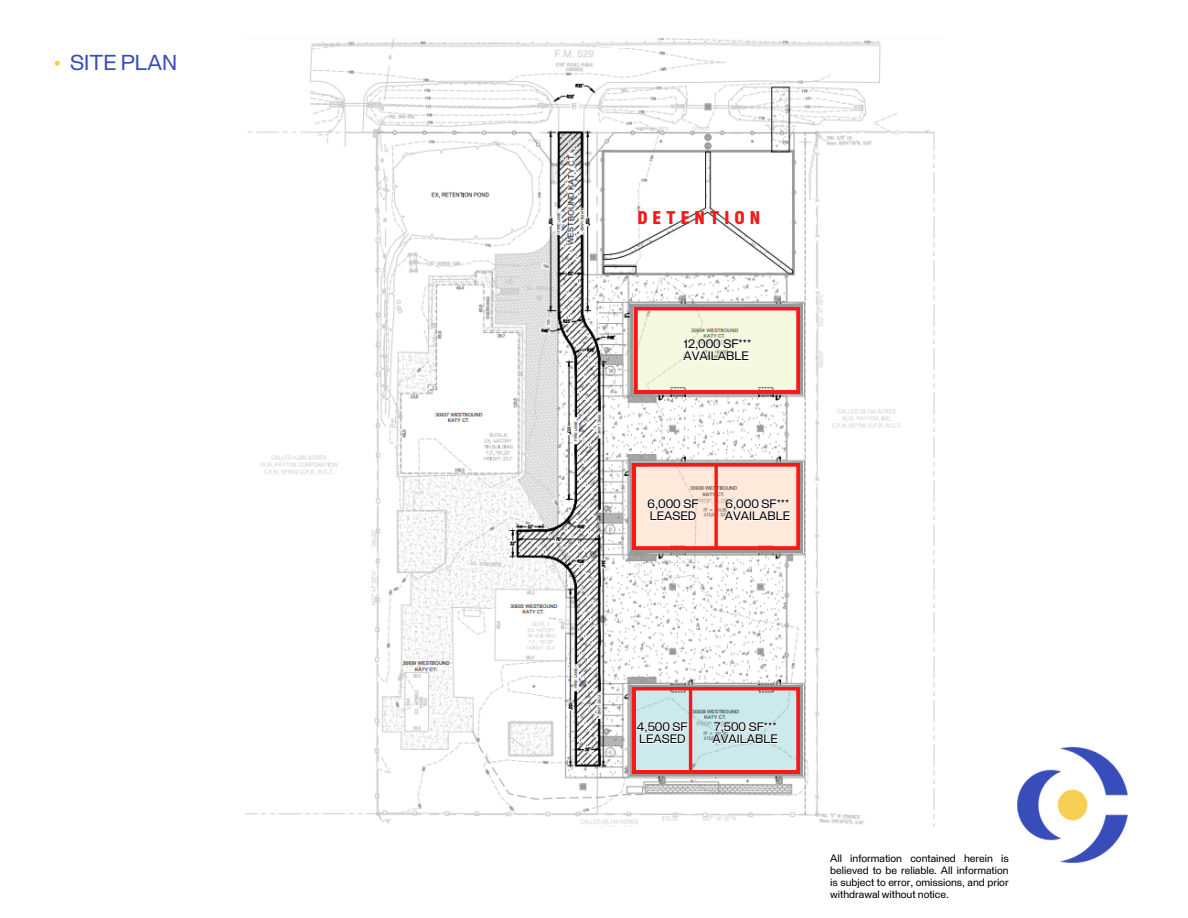
<style>
.page{position:relative;width:1188px;height:918px;background:#fff}
.page>*{position:absolute;margin:0;border:0;box-sizing:border-box;transform-origin:0 0}
.t1{font:21.15px "Staff";color:#384dba}
.t2{font:700 18px "Staff Condensed";letter-spacing:.315em;color:#ff1616}
.t3{font:12px/12px "Staff";color:#000}
.t4{font:10.5px/12.3px "Staff";color:#000;text-align:justify}
</style>
<div class="page">
<img style="left:1017px;top:747px;width:110px;height:115px">
<svg style="left:55px;top:61px;width:5px;height:5px"></svg>
<img style="left:245px;top:39px;width:690px;height:787px">
<svg style="left:634px;top:307px;width:166px;height:86px"></svg>
<svg style="left:633px;top:463px;width:166px;height:87px"></svg>
<svg style="left:633px;top:687px;width:166px;height:86px"></svg>
<h3 class="t1" style="left:70px;top:53px;width:108px">SITE PLAN</h3>
<h2 class="t2" style="left:638px;top:210px;width:124px">DETENTION</h2>
<h3 class="t3" style="left:683px;top:339px;width:69px">12,000 SF***<br>AVAILABLE</h3>
<h3 class="t3" style="left:648px;top:499px;width:53px">6,000 SF<br>LEASED</h3>
<h3 class="t3" style="left:725px;top:499px;width:67px">6,000 SF***<br>AVAILABLE</h3>
<p class="t3" style="left:637px;top:722px;width:52px">4,500 SF<br>LEASED</p>
<p class="t3" style="left:712px;top:722px;width:67px">7,500 SF***<br>AVAILABLE</p>
<h3 class="t4" style="left:830px;top:853px;width:180px">All information contained herein is believed to be reliable. All information is subject to error, omissions, and prior withdrawal without notice.</h3>
</div>
